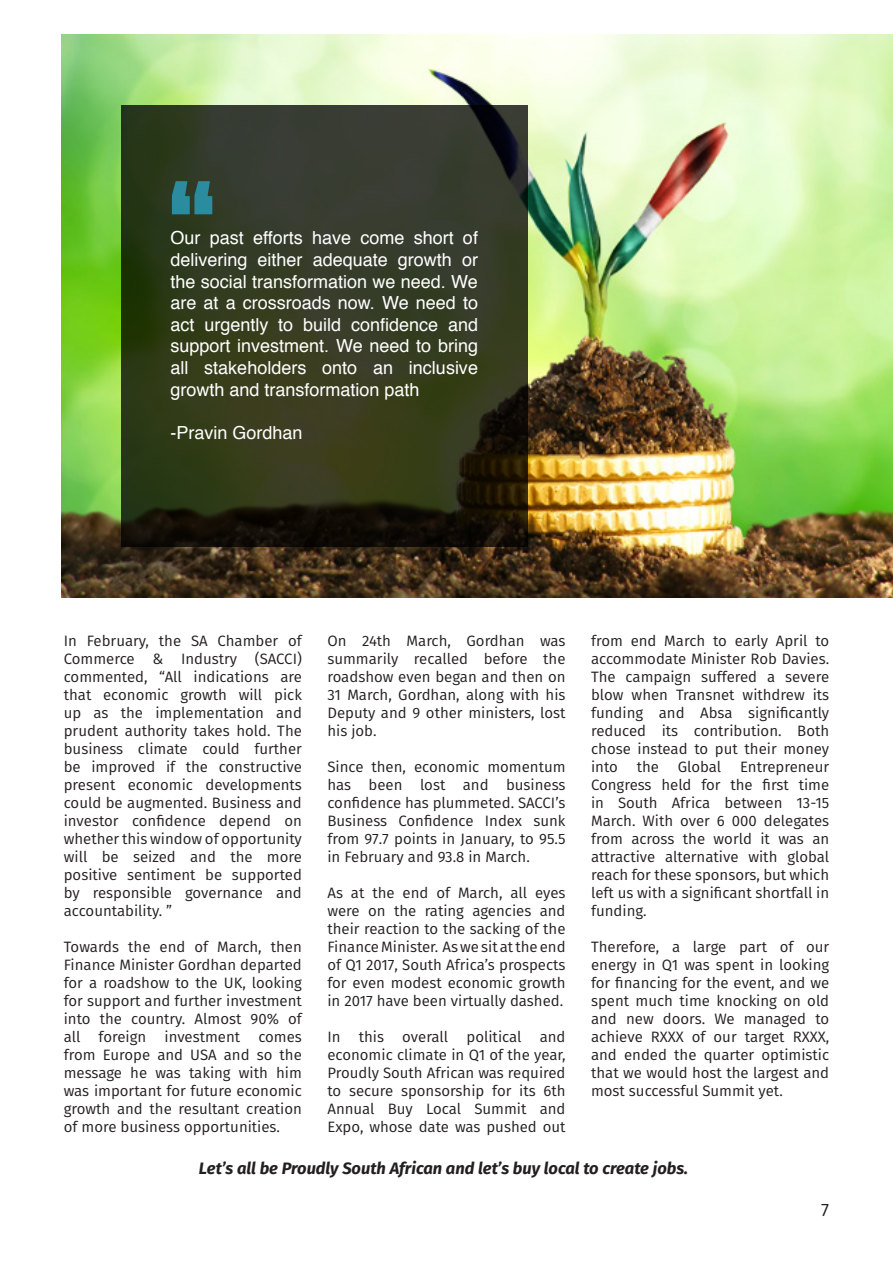
<style>
.page{position:relative;width:893px;height:1263px;background:#fff}
.page>*{position:absolute;margin:0;border:0;box-sizing:border-box;transform-origin:0 0}
.t1{font:18px/21.6px "Helvetica";color:#fff;text-align:justify}
.t2{font:18px "Fira Sans";color:#231f20}
.t3{font:italic 700 16.5px "Fira Sans";color:#231f20}
.t4{font:15px/18px "Fira Sans";color:#231f20;text-align:justify}
</style>
<div class="page">
<img style="left:61px;top:35px;width:832px;height:563px">
<svg style="left:121px;top:105px;width:406px;height:441px;background:#2f351e"></svg>
<svg style="left:172px;top:181px;width:40px;height:33px"></svg>
<p class="t1" style="left:170px;top:228px;width:309px">Our past efforts have come short of delivering either adequate growth or the social transformation we need. We are at a crossroads now. We need to act urgently to build confidence and support investment. We need to bring all stakeholders onto an inclusive growth and transformation path</p>
<p class="t1" style="left:170px;top:422px;width:134px">-Pravin Gordhan</p>
<p class="t4" style="left:64px;top:631px;width:240px">In February, the SA Chamber of Commerce &amp; Industry (SACCI) commented, “All indications are that economic growth will pick up as the implementation and prudent authority takes hold. The business climate could further be improved if the constructive present economic developments could be augmented. Business and investor confidence depend on whether this window of opportunity will be seized and the more positive sentiment be supported by responsible governance and accountability. ”</p>
<p class="t4" style="left:64px;top:937px;width:240px">Towards the end of March, then Finance Minister Gordhan departed for a roadshow to the UK, looking for support and further investment into the country. Almost 90% of all foreign investment comes from Europe and USA and so the message he was taking with him was important for future economic growth and the resultant creation of more business opportunities.</p>
<p class="t4" style="left:327px;top:631px;width:240px">On 24th March, Gordhan was summarily recalled before the roadshow even began and then on 31 March, Gordhan, along with his Deputy and 9 other ministers, lost his job.</p>
<p class="t4" style="left:327px;top:757px;width:240px">Since then, economic momentum has been lost and business confidence has plummeted. SACCI’s Business Confidence Index sunk from 97.7 points in January, to 95.5 in February and 93.8 in March.</p>
<p class="t4" style="left:327px;top:883px;width:240px">As at the end of March, all eyes were on the rating agencies and their reaction to the sacking of the Finance Minister. As we sit at the end of Q1 2017, South Africa’s prospects for even modest economic growth in 2017 have been virtually dashed.</p>
<p class="t4" style="left:327px;top:1027px;width:240px">In this overall political and economic climate in Q1 of the year, Proudly South African was required to secure sponsorship for its 6th Annual Buy Local Summit and Expo, whose date was pushed out</p>
<p class="t4" style="left:591px;top:631px;width:240px">from end March to early April to accommodate Minister Rob Davies.<br>The campaign suffered a severe blow when Transnet withdrew its funding and Absa significantly reduced its contribution. Both chose instead to put their money into</p>
<p class="t4" style="left:637px;top:757px;width:24px">the</p>
<p class="t4" style="left:678px;top:757px;width:45px">Global</p>
<p class="t4" style="left:591px;top:757px;width:240px;text-indent:149px">Entrepreneur Congress held for the first time in South Africa between 13-15<br>March. With over 6 000 delegates from across the world it was an attractive alternative with global reach for these sponsors, but which left us with a significant shortfall in funding.</p>
<p class="t4" style="left:591px;top:937px;width:240px">Therefore, a large part of our energy in Q1 was spent in looking for financing for the event, and we spent much time knocking on old and new doors. We managed to achieve RXXX of our target RXXX, and ended the quarter optimistic that we would host the largest and most successful Summit yet.</p>
<p class="t3" style="left:199px;top:1154px;width:491px">Let’s all be Proudly South African and let’s buy local to create jobs.</p>
<p class="t2" style="left:821px;top:1196px;width:9px">7</p>
</div>
